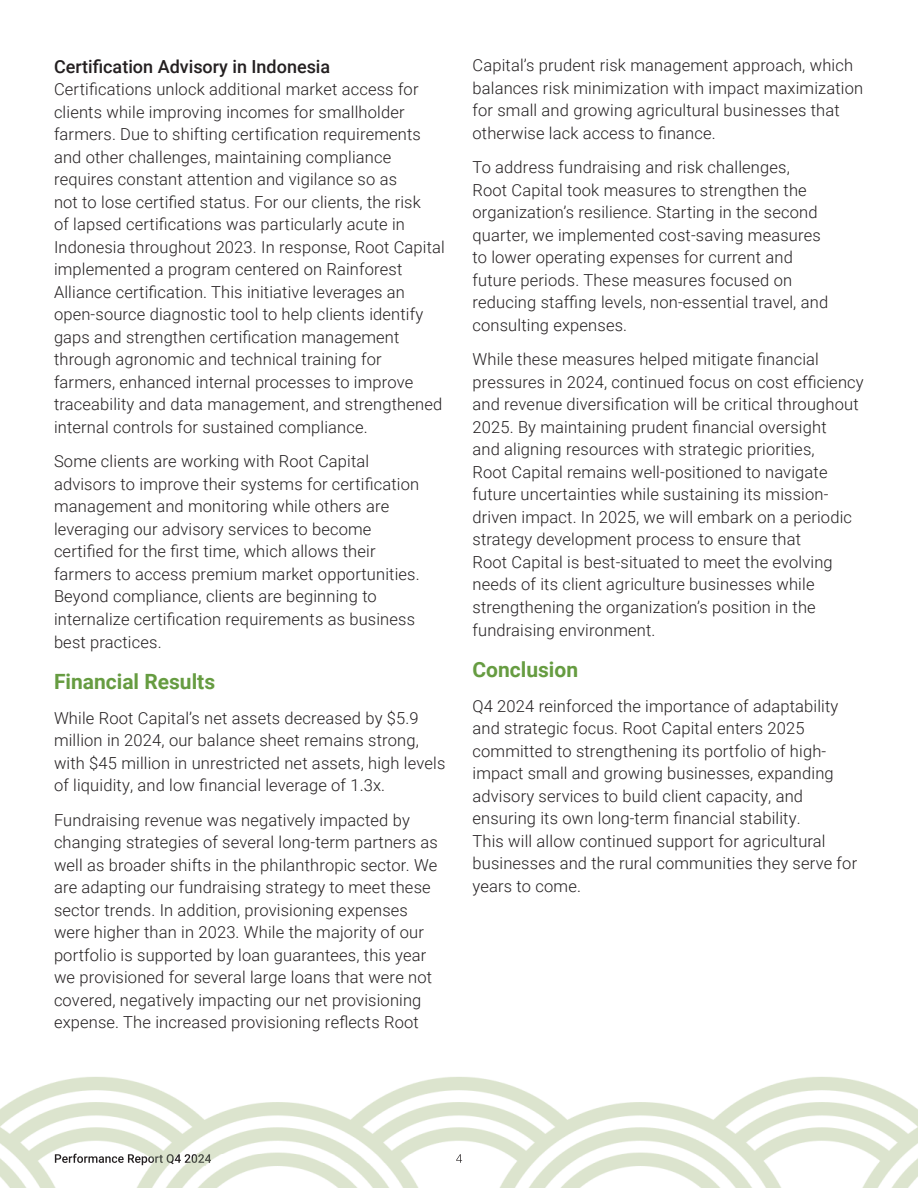
<style>
.page{position:relative;width:918px;height:1188px;background:#fff}
.page>*{position:absolute;margin:0;border:0;box-sizing:border-box;transform-origin:0 0}
.t1{font:700 21px "Roboto";color:#669c41}
.t2{font:500 18px "Roboto";color:#231f20}
.t3{font:300 16.5px/22.5px "Roboto";letter-spacing:.01em;color:#231f20}
</style>
<div class="page">
<img style="left:0;top:1077px;width:918px;height:111px">
<img style="left:55px;top:1154px;width:156px;height:11px">
<img style="left:211px;top:1154px;width:251px;height:9px">
<p class="t2" style="left:54px;top:54px;width:278px">Certification Advisory in Indonesia</p>
<p class="t3" style="left:54px;top:78px;width:392px">Certifications unlock additional market access for clients while improving incomes for smallholder farmers. Due to shifting certification requirements and other challenges, maintaining compliance requires constant attention and vigilance so as<br>not to lose certified status. For our clients, the risk<br>of lapsed certifications was particularly acute in Indonesia throughout 2023. In response, Root Capital implemented a program centered on Rainforest Alliance certification. This initiative leverages an open-source diagnostic tool to help clients identify gaps and strengthen certification management through agronomic and technical training for farmers, enhanced internal processes to improve traceability and data management, and strengthened internal controls for sustained compliance.</p>
<p class="t3" style="left:54px;top:450px;width:367px">Some clients are working with Root Capital advisors to improve their systems for certification management and monitoring while others are leveraging our advisory services to become certified for the first time, which allows their farmers to access premium market opportunities.<br>Beyond compliance, clients are beginning to internalize certification requirements as business best practices.</p>
<p class="t1" style="left:54px;top:667px;width:163px">Financial Results</p>
<p class="t3" style="left:54px;top:706px;width:393px">While Root Capital’s net assets decreased by $5.9 million in 2024, our balance sheet remains strong, with $45 million in unrestricted net assets, high levels of liquidity, and low financial leverage of 1.3x.</p>
<p class="t3" style="left:54px;top:808px;width:385px">Fundraising revenue was negatively impacted by changing strategies of several long-term partners as well as broader shifts in the philanthropic sector. We are adapting our fundraising strategy to meet these sector trends. In addition, provisioning expenses were higher than in 2023. While the majority of our portfolio is supported by loan guarantees, this year we provisioned for several large loans that were not covered, negatively impacting our net provisioning expense. The increased provisioning reflects Root</p>
<p class="t3" style="left:473px;top:54px;width:392px">Capital’s prudent risk management approach, which balances risk minimization with impact maximization for small and growing agricultural businesses that otherwise lack access to finance.</p>
<p class="t3" style="left:473px;top:156px;width:357px">To address fundraising and risk challenges, Root Capital took measures to strengthen the organization’s resilience. Starting in the second quarter, we implemented cost-saving measures to lower operating expenses for current and future periods. These measures focused on reducing staffing levels, non-essential travel, and consulting expenses.</p>
<p class="t3" style="left:473px;top:348px;width:393px">While these measures helped mitigate financial pressures in 2024, continued focus on cost efficiency and revenue diversification will be critical throughout 2025. By maintaining prudent financial oversight<br>and aligning resources with strategic priorities,<br>Root Capital remains well-positioned to navigate future uncertainties while sustaining its mission&shy;driven impact. In 2025, we will embark on a periodic strategy development process to ensure that<br>Root Capital is best-situated to meet the evolving needs of its client agriculture businesses while strengthening the organization’s position in the fundraising environment.</p>
<p class="t1" style="left:472px;top:655px;width:107px">Conclusion</p>
<p class="t3" style="left:472px;top:694px;width:386px">Q4 2024 reinforced the importance of adaptability and strategic focus. Root Capital enters 2025 committed to strengthening its portfolio of high&shy;impact small and growing businesses, expanding advisory services to build client capacity, and ensuring its own long-term financial stability.<br>This will allow continued support for agricultural businesses and the rural communities they serve for years to come.</p>
</div>
